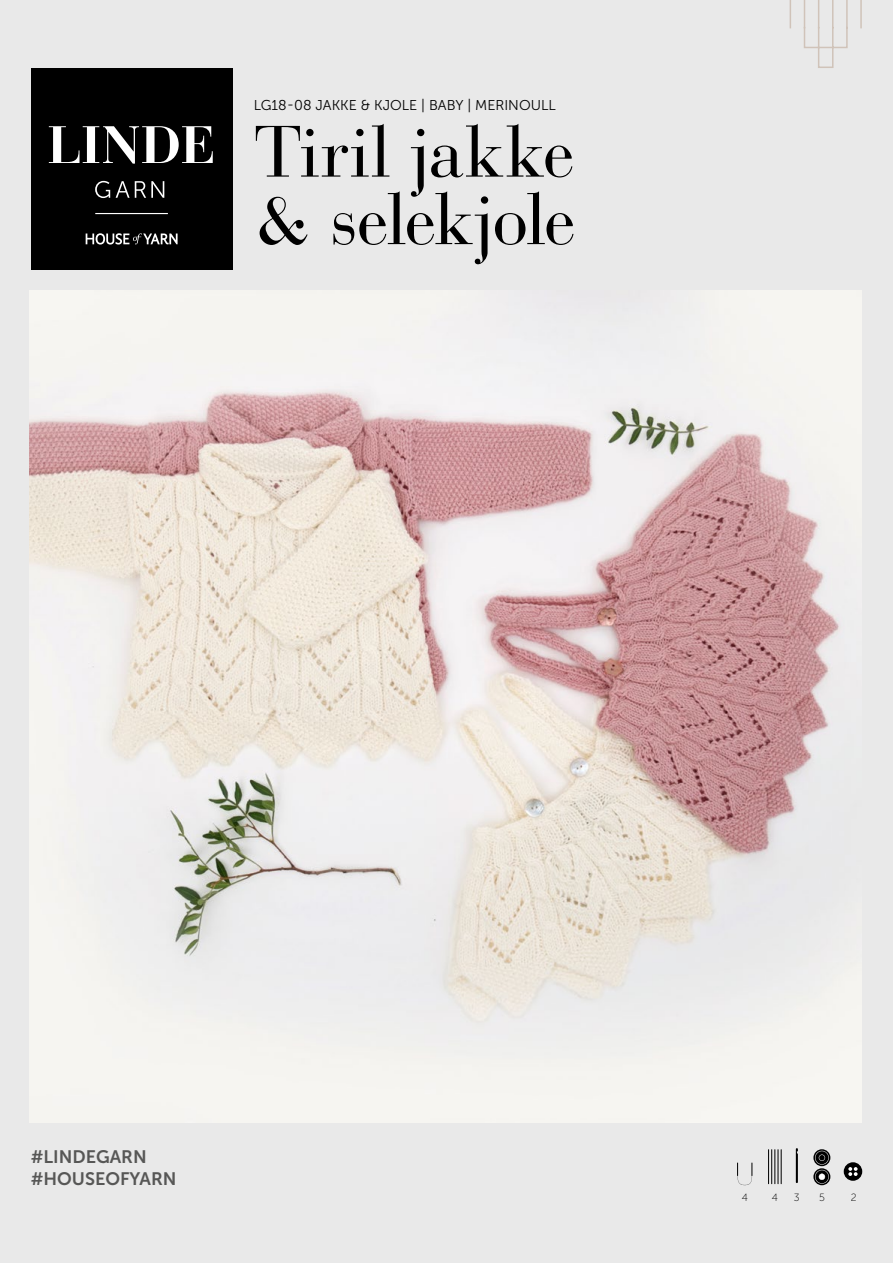
<style>
.page{position:relative;width:893px;height:1263px;background:#e9e9e9}
.page>*{position:absolute;margin:0;border:0;box-sizing:border-box;transform-origin:0 0}
.t1{font:72px "Bauer Bodoni Std";letter-spacing:.01em;color:#000}
.t2{font:72px "Bauer Bodoni Std";letter-spacing:-.025em;color:#000}
.t3{font:18px "Museo Sans 700";color:#575756}
.t4{font:14.25px "Museo Sans 300";color:#000}
.t5{font:10.5px "Museo Sans 100";color:#000}
</style>
<div class="page">
<img style="left:30px;top:291px;width:832px;height:832px">
<div style="left:31px;top:68px;width:201px;height:201px;background:#000"></div>
<hr style="left:96px;top:213px;width:71px;height:1px;background:#fff">
<svg style="left:49px;top:126px;width:164px;height:38px"></svg>
<svg style="left:95px;top:181px;width:15px;height:17px"></svg>
<svg style="left:116px;top:181px;width:48px;height:17px"></svg>
<svg style="left:86px;top:233px;width:92px;height:12px"></svg>
<svg style="left:789px;top:0;width:73px;height:68px"></svg>
<svg style="left:737px;top:1162px;width:15px;height:23px"></svg>
<hr style="left:768px;top:1149px;width:1px;height:35px;background:#000">
<hr style="left:771px;top:1149px;width:1px;height:35px;background:#000">
<hr style="left:774px;top:1149px;width:1px;height:35px;background:#000">
<hr style="left:777px;top:1149px;width:1px;height:35px;background:#000">
<hr style="left:781px;top:1149px;width:1px;height:35px;background:#000">
<div style="left:844px;top:1162px;width:18px;height:19px;background:#000;border-radius:50%"></div>
<svg style="left:848px;top:1167px;width:10px;height:9px"></svg>
<svg style="left:796px;top:1148px;width:2px;height:35px"></svg>
<svg style="left:813px;top:1149px;width:17px;height:17px"></svg>
<svg style="left:813px;top:1168px;width:17px;height:17px"></svg>
<svg style="left:815px;top:1151px;width:14px;height:33px"></svg>
<p class="t4" style="left:254px;top:97px;width:303px">LG18-08 JAKKE &amp; KJOLE | BABY | MERINOULL</p>
<p class="t1" style="left:254px;top:109px;width:322px">Tiril jakke</p>
<p class="t2" style="left:254px;top:176px;width:323px">&amp; selekjole</p>
<p class="t3" style="left:31px;top:1147px;width:117px">#LINDEGARN</p>
<p class="t3" style="left:31px;top:1168px;width:147px">#HOUSEOFYARN</p>
<p class="t5" style="left:742px;top:1192px;width:8px">4</p>
<p class="t5" style="left:772px;top:1192px;width:8px">4</p>
<p class="t5" style="left:794px;top:1192px;width:7px">3</p>
<p class="t5" style="left:819px;top:1192px;width:7px">5</p>
<p class="t5" style="left:851px;top:1192px;width:7px">2</p>
</div>
